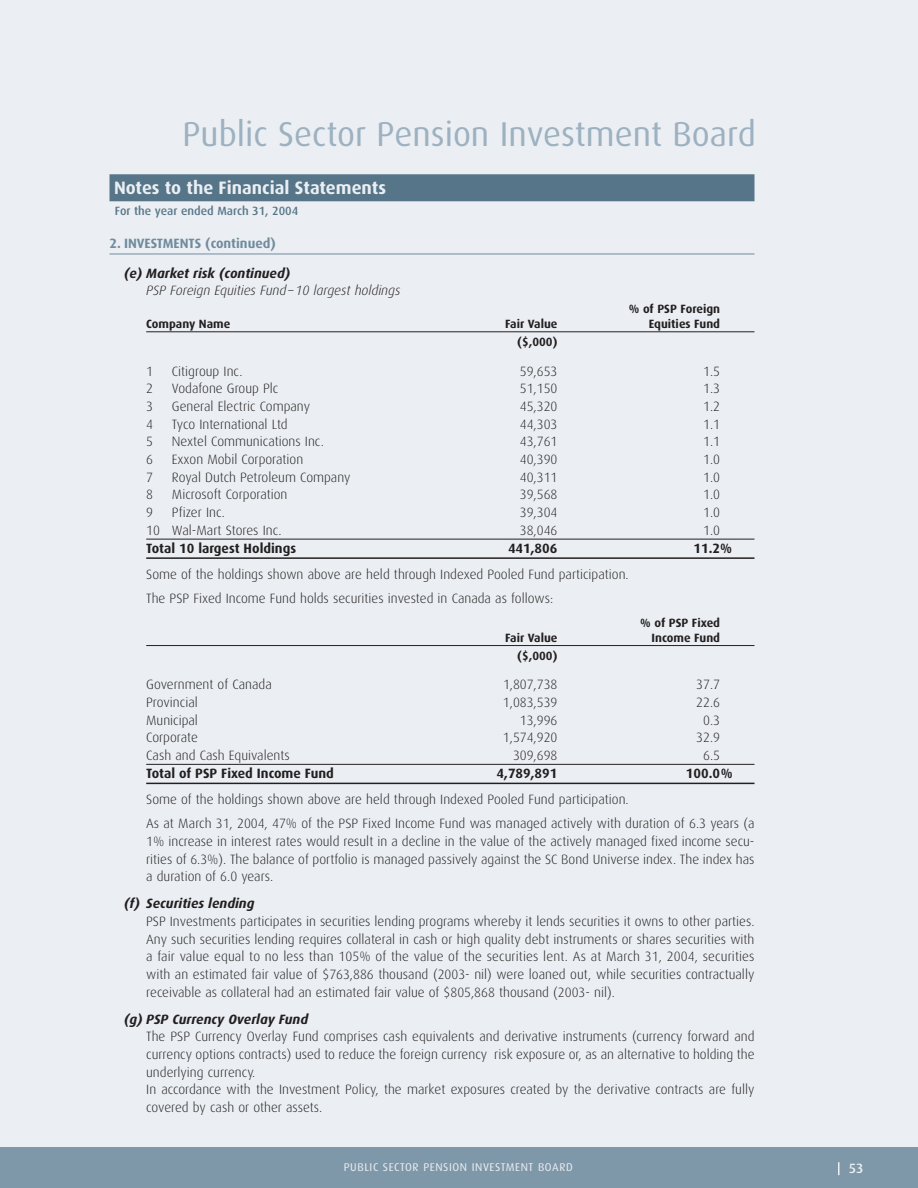
<style>
.page{position:relative;width:918px;height:1188px;background:#ebeff3}
.page>*{position:absolute;margin:0;border:0;box-sizing:border-box;transform-origin:0 0}
.t1{font:34.5px "Dax";color:#9db1c0}
.t2{font:700 18px "Dax";color:#ebeff3}
.t3{font:300 13.5px/17.7px "Dax";color:#231f20}
.t4{font:700 13.5px "Dax";color:#231f20}
.t5{font:italic 700 13.5px "Dax";color:#231f20}
.t6{font:italic 300 13.5px "Dax";color:#231f20}
.t7{font:700 13.5px "Dax";color:#718c9e}
.t8{font:500 13.5px "Dax";color:#ebeff3}
.t9{font:700 12px "Dax";color:#231f20}
.t10{font:500 12px "Dax";color:#567588}
.t11{font:11.25px "Dax";letter-spacing:.05em;color:#ebeff3}
</style>
<div class="page">
<div style="left:0;top:1147px;width:918px;height:41px;background:#7f98a9"></div>
<div style="left:110px;top:174px;width:644px;height:27px;background:#567588"></div>
<hr style="left:110px;top:254px;width:644px;height:1px;background:#718c9e">
<hr style="left:146px;top:332px;width:608px;height:1px;background:#231f20">
<hr style="left:146px;top:539px;width:608px;height:1px;background:#231f20">
<hr style="left:146px;top:557px;width:608px;height:2px;background:#231f20">
<hr style="left:146px;top:645px;width:608px;height:1px;background:#231f20">
<hr style="left:146px;top:764px;width:608px;height:1px;background:#231f20">
<hr style="left:146px;top:783px;width:608px;height:1px;background:#231f20">
<svg style="left:838px;top:1162px;width:2px;height:13px"></svg>
<h1 class="t1" style="left:183px;top:117px;width:575px">Public Sector Pension Investment Board</h1>
<h2 class="t2" style="left:114px;top:179px;width:274px">Notes to the Financial Statements</h2>
<p class="t10" style="left:115px;top:205px;width:185px">For the year ended March 31, 2004</p>
<p class="t7" style="left:110px;top:237px;width:168px">2. INVESTMENTS (continued)</p>
<p class="t5" style="left:124px;top:267px;width:168px">(e) Market risk (continued)</p>
<p class="t6" style="left:146px;top:284px;width:256px">PSP Foreign Equities Fund – 10 largest holdings</p>
<p class="t9" style="left:629px;top:303px;width:93px">% of PSP Foreign</p>
<p class="t9" style="left:146px;top:318px;width:86px">Company Name</p>
<p class="t9" style="left:505px;top:318px;width:54px">Fair Value</p>
<p class="t9" style="left:649px;top:318px;width:73px">Equities Fund</p>
<p class="t9" style="left:517px;top:336px;width:42px">($,000)</p>
<p class="t3" style="left:146px;top:363px;width:8px">1</p>
<p class="t3" style="left:172px;top:363px;width:72px">Citigroup Inc.</p>
<p class="t3" style="left:520px;top:363px;width:39px">59,653</p>
<p class="t3" style="left:703px;top:363px;width:18px">1.5</p>
<p class="t3" style="left:146px;top:380px;width:8px">2</p>
<p class="t3" style="left:172px;top:380px;width:108px">Vodafone Group Plc</p>
<p class="t3" style="left:520px;top:380px;width:39px">51,150</p>
<p class="t3" style="left:703px;top:380px;width:18px">1.3</p>
<p class="t3" style="left:146px;top:398px;width:8px">3</p>
<p class="t3" style="left:172px;top:398px;width:140px">General Electric Company</p>
<p class="t3" style="left:520px;top:398px;width:39px">45,320</p>
<p class="t3" style="left:703px;top:398px;width:18px">1.2</p>
<p class="t3" style="left:146px;top:416px;width:8px">4</p>
<p class="t3" style="left:172px;top:416px;width:117px">Tyco International Ltd</p>
<p class="t3" style="left:520px;top:416px;width:39px">44,303</p>
<p class="t3" style="left:703px;top:416px;width:18px">1.1</p>
<p class="t3" style="left:146px;top:433px;width:8px">5</p>
<p class="t3" style="left:172px;top:433px;width:153px">Nextel Communications Inc.</p>
<p class="t3" style="left:520px;top:433px;width:39px">43,761</p>
<p class="t3" style="left:703px;top:433px;width:18px">1.1</p>
<p class="t3" style="left:146px;top:451px;width:8px">6</p>
<p class="t3" style="left:172px;top:451px;width:133px">Exxon Mobil Corporation</p>
<p class="t3" style="left:520px;top:451px;width:39px">40,390</p>
<p class="t3" style="left:703px;top:451px;width:18px">1.0</p>
<p class="t3" style="left:146px;top:469px;width:8px">7</p>
<p class="t3" style="left:172px;top:469px;width:180px">Royal Dutch Petroleum Company</p>
<p class="t3" style="left:520px;top:469px;width:39px">40,311</p>
<p class="t3" style="left:703px;top:469px;width:18px">1.0</p>
<p class="t3" style="left:146px;top:487px;width:8px">8</p>
<p class="t3" style="left:172px;top:487px;width:117px">Microsoft Corporation</p>
<p class="t3" style="left:520px;top:487px;width:39px">39,568</p>
<p class="t3" style="left:703px;top:487px;width:18px">1.0</p>
<p class="t3" style="left:146px;top:504px;width:8px">9</p>
<p class="t3" style="left:172px;top:504px;width:55px">Pfizer Inc.</p>
<p class="t3" style="left:520px;top:504px;width:39px">39,304</p>
<p class="t3" style="left:703px;top:504px;width:18px">1.0</p>
<p class="t3" style="left:146px;top:522px;width:137px">10 Wal-Mart Stores Inc.</p>
<p class="t3" style="left:520px;top:522px;width:39px">38,046</p>
<p class="t3" style="left:703px;top:522px;width:18px">1.0</p>
<p class="t4" style="left:146px;top:541px;width:151px">Total 10 largest Holdings</p>
<p class="t4" style="left:508px;top:541px;width:51px">441,806</p>
<p class="t4" style="left:694px;top:541px;width:40px">11.2%</p>
<p class="t3" style="left:146px;top:563px;width:484px;line-height:23.7px">Some of the holdings shown above are held through Indexed Pooled Fund participation.<br>The PSP Fixed Income Fund holds securities invested in Canada as follows:</p>
<p class="t9" style="left:640px;top:617px;width:81px">% of PSP Fixed</p>
<p class="t9" style="left:505px;top:632px;width:54px">Fair Value</p>
<p class="t9" style="left:652px;top:632px;width:70px">Income Fund</p>
<p class="t9" style="left:517px;top:650px;width:42px">($,000)</p>
<p class="t3" style="left:146px;top:676px;width:127px">Government of Canada</p>
<p class="t3" style="left:503px;top:676px;width:56px">1,807,738</p>
<p class="t3" style="left:696px;top:676px;width:25px">37.7</p>
<p class="t3" style="left:146px;top:694px;width:53px">Provincial</p>
<p class="t3" style="left:503px;top:694px;width:56px">1,083,539</p>
<p class="t3" style="left:696px;top:694px;width:25px">22.6</p>
<p class="t3" style="left:146px;top:712px;width:53px">Municipal</p>
<p class="t3" style="left:520px;top:712px;width:39px">13,996</p>
<p class="t3" style="left:703px;top:712px;width:18px">0.3</p>
<p class="t3" style="left:146px;top:729px;width:53px">Corporate</p>
<p class="t3" style="left:503px;top:729px;width:56px">1,574,920</p>
<p class="t3" style="left:696px;top:729px;width:25px">32.9</p>
<p class="t3" style="left:146px;top:747px;width:145px">Cash and Cash Equivalents</p>
<p class="t3" style="left:513px;top:747px;width:46px">309,698</p>
<p class="t3" style="left:703px;top:747px;width:18px">6.5</p>
<p class="t4" style="left:146px;top:767px;width:189px">Total of PSP Fixed Income Fund</p>
<p class="t4" style="left:497px;top:767px;width:62px">4,789,891</p>
<p class="t4" style="left:686px;top:767px;width:48px">100.0%</p>
<p class="t3" style="left:146px;top:789px;width:610px;line-height:23.7px">Some of the holdings shown above are held through Indexed Pooled Fund participation.<br>As at March 31, 2004, 47% of the PSP Fixed Income Fund was managed actively with duration of 6.3 years (a</p>
<p class="t3" style="left:146px;top:833px;width:610px;text-align:justify">1% increase in interest rates would result in a decline in the value of the actively managed fixed income secu&shy;rities of 6.3%). The balance of portfolio is managed passively against the SC Bond Universe index. The index has a duration of 6.0 years.</p>
<p class="t5" style="left:124px;top:897px;width:132px">(f) Securities lending</p>
<p class="t3" style="left:146px;top:913px;width:610px;text-align:justify">PSP Investments participates in securities lending programs whereby it lends securities it owns to other parties.<br>Any such securities lending requires collateral in cash or high quality debt instruments or shares securities with a fair value equal to no less than 105% of the value of the securities lent. As at March 31, 2004, securities with an estimated fair value of $763,886 thousand (2003- nil) were loaned out, while securities contractually receivable as collateral had an estimated fair value of $805,868 thousand (2003- nil).</p>
<p class="t5" style="left:124px;top:1012px;width:186px">(g) PSP Currency Overlay Fund</p>
<p class="t3" style="left:146px;top:1028px;width:610px">The PSP Currency Overlay Fund comprises cash equivalents and derivative instruments (currency forward and currency options contracts) used to reduce the foreign currency risk exposure or, as an alternative to holding the underlying currency.<br>In accordance with the Investment Policy, the market exposures created by the derivative contracts are fully covered by cash or other assets.</p>
<p class="t11" style="left:344px;top:1162px;width:230px">PUBLIC SECTOR PENSION INVESTMENT BOARD</p>
<p class="t8" style="left:849px;top:1161px;width:16px">53</p>
</div>
